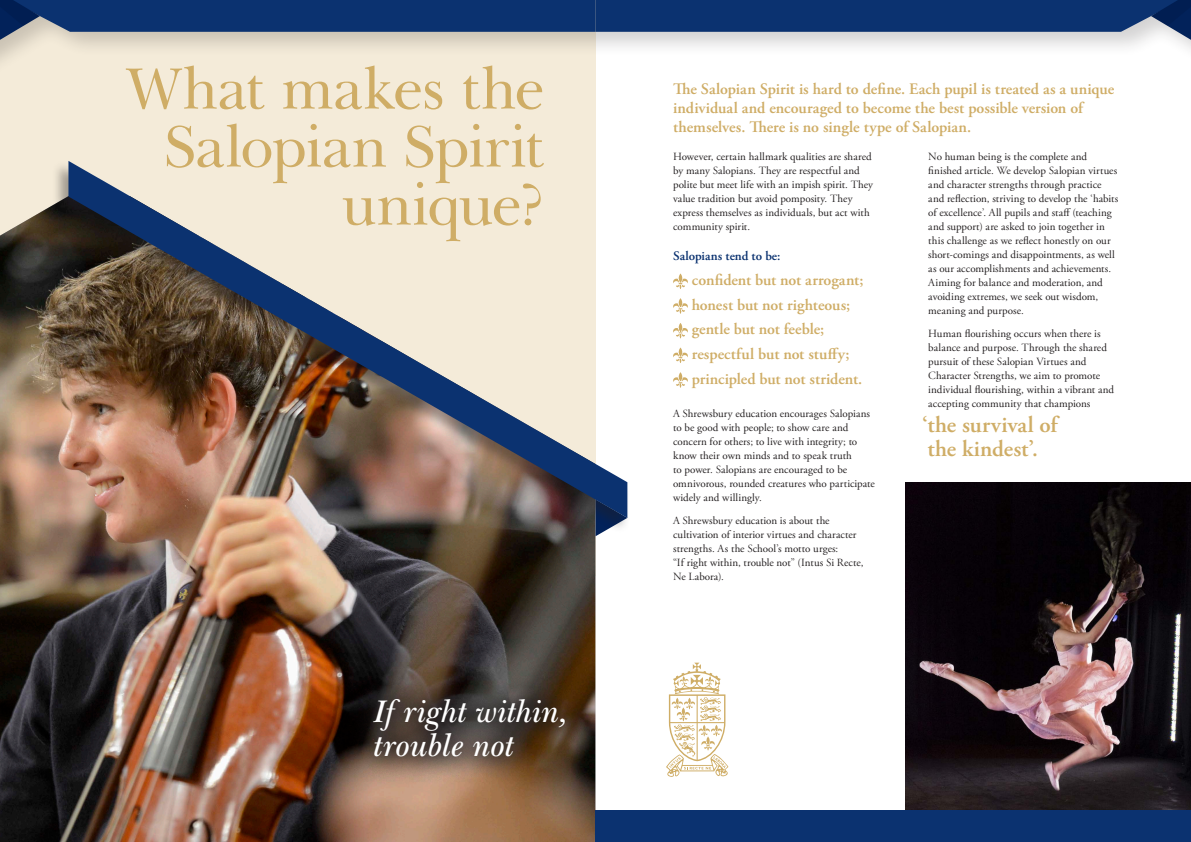
<style>
.page{position:relative;width:1191px;height:842px;background:#fff}
.page>*{position:absolute;margin:0;border:0;box-sizing:border-box;transform-origin:0 0}
.t1{font:60px/58px "New Baskerville IT Cby BT";letter-spacing:-.02em;color:#cfad66;text-align:right}
.t2{font:italic 600 32px/34px "New Baskerville IT Cby BT";color:#fff}
.t3{font:600 23px/24px "Adobe Garamond Pro";letter-spacing:.005em;color:#cfad66}
.t4{font:600 16px/19px "Adobe Garamond Pro";letter-spacing:-.005em;color:#cfad66}
.t5{font:600 13px "Adobe Garamond Pro";color:#0b3270}
.t6{font:11px/14px "Adobe Garamond Pro";letter-spacing:.005em;color:#231f20}
</style>
<div class="page">
<div style="left:0;top:0;width:595px;height:575px;background:#f4ebd9"></div>
<svg style="left:673px;top:274px;width:15px;height:15px"></svg>
<svg style="left:673px;top:298px;width:15px;height:16px"></svg>
<svg style="left:673px;top:323px;width:15px;height:15px"></svg>
<svg style="left:673px;top:348px;width:15px;height:15px"></svg>
<svg style="left:673px;top:372px;width:15px;height:16px"></svg>
<img style="left:905px;top:482px;width:286px;height:329px">
<img style="left:0;top:205px;width:595px;height:637px">
<svg style="left:595px;top:533px;width:6px;height:3px"></svg>
<div style="left:0;top:0;width:1191px;height:104px;background:#231f20;opacity:.2"></div>
<svg style="left:0;top:0;width:1191px;height:40px;background:#385583"></svg>
<div style="left:595px;top:811px;width:596px;height:31px;background:#0b3270"></div>
<div style="left:52px;top:160px;width:578px;height:373px;background:#231f20;opacity:.4"></div>
<img style="left:68px;top:161px;width:559px;height:357px">
<svg style="left:347px;top:672px;width:244px;height:111px;background:#4d3e32"></svg>
<svg style="left:666px;top:663px;width:62px;height:114px"></svg>
<p class="t1" style="left:127px;top:59px;width:419px">What makes the<br>Salopian Spirit unique?</p>
<p class="t2" style="left:374px;top:694px;width:196px">If right within, trouble not</p>
<p class="t4" style="left:673px;top:79px;width:442px">The Salopian Spirit is hard to define. Each pupil is treated as a unique individual and encouraged to become the best possible version of themselves. There is no single type of Salopian.</p>
<p class="t6" style="left:673px;top:150px;width:201px">However, certain hallmark qualities are shared by many Salopians. They are respectful and polite but meet life with an impish spirit. They value tradition but avoid pomposity. They express themselves as individuals, but act with community spirit.</p>
<p class="t5" style="left:673px;top:249px;width:109px">Salopians tend to be:</p>
<p class="t4" style="left:692px;top:270px;width:173px">confident but not arrogant;</p>
<p class="t4" style="left:692px;top:295px;width:160px">honest but not righteous;</p>
<p class="t4" style="left:692px;top:320px;width:134px">gentle but not feeble;</p>
<p class="t4" style="left:692px;top:344px;width:159px">respectful but not stuffy;</p>
<p class="t4" style="left:692px;top:369px;width:172px">principled but not strident.</p>
<p class="t6" style="left:673px;top:407px;width:203px">A Shrewsbury education encourages Salopians to be good with people; to show care and concern for others; to live with integrity; to know their own minds and to speak truth<br>to power. Salopians are encouraged to be omnivorous, rounded creatures who participate widely and willingly.</p>
<p class="t6" style="left:673px;top:514px;width:192px">A Shrewsbury education is about the cultivation of interior virtues and character strengths. As the School’s motto urges:<br>“If right within, trouble not” (Intus Si Recte, Ne Labora).</p>
<p class="t6" style="left:928px;top:150px;width:191px">No human being is the complete and finished article. We develop Salopian virtues and character strengths through practice and reflection, striving to develop the ‘habits of excellence’. All pupils and staff (teaching and support) are asked to join together in this challenge as we reflect honestly on our short-comings and disappointments, as well as our accomplishments and achievements.<br>Aiming for balance and moderation, and avoiding extremes, we seek out wisdom, meaning and purpose.</p>
<p class="t6" style="left:928px;top:326px;width:187px">Human flourishing occurs when there is balance and purpose. Through the shared pursuit of these Salopian Virtues and Character Strengths, we aim to promote individual flourishing, within a vibrant and accepting community that champions</p>
<p class="t3" style="left:922px;top:413px;width:137px">‘the survival of the kindest’.</p>
</div>
